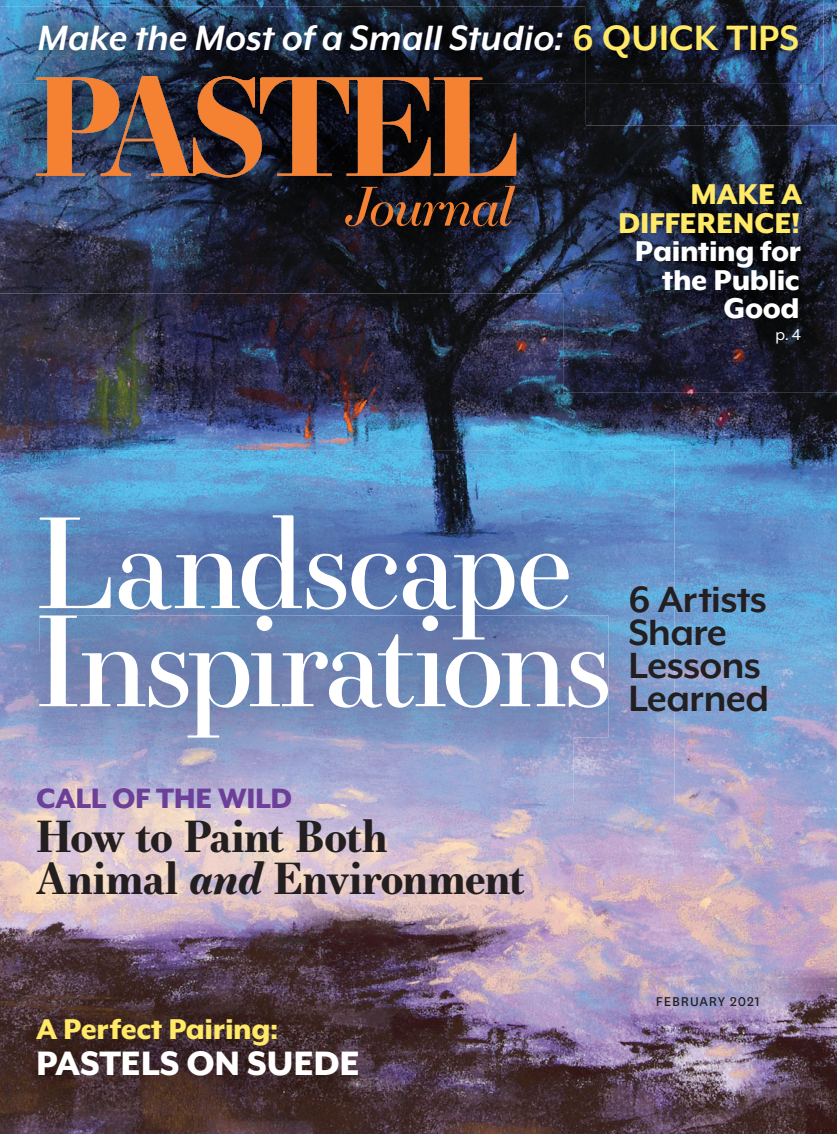
<style>
.page{position:relative;width:837px;height:1134px;background:#fff}
.page>*{position:absolute;margin:0;border:0;box-sizing:border-box;transform-origin:0 0}
.t1{font:123.3px/98.1px "Essonnes Display";letter-spacing:-.03em;color:#fff}
.t2{font:700 43.5px/42px "Essonnes Text";letter-spacing:-.025em;color:#231f20}
.t3{font:700 42px/33px "Mr Eaves XL Mod OT";letter-spacing:-.015em;color:#231f20}
.t4{font:italic 700 40.5px "Mr Eaves XL Mod OT";letter-spacing:.005em;color:#fff}
.t5{font:800 39px "Mr Eaves XL Mod OT";letter-spacing:-.01em;color:#fff}
.t6{font:800 33px/28.5px "Mr Eaves XL Mod OT";letter-spacing:-.01em;color:#ffe966;text-align:right}
.t7{font:800 33px/28.5px "Mr Eaves XL Mod OT";letter-spacing:-.01em;color:#fff;text-align:right}
.t8{font:800 32.25px "Mr Eaves XL Mod OT";letter-spacing:-.01em;color:#6c3f98}
.t9{font:18px "Mr Eaves XL Mod OT";color:#fff}
.t10{font:15px "National";letter-spacing:.06em;color:#231f20}
.s1{font-style:normal;color:#ffe966}
.s2{font-style:italic}
</style>
<div class="page">
<img style="left:0;top:0;width:837px;height:1134px">
<img style="left:638px;top:977px;width:139px;height:49px">
<img style="left:0;top:450px;width:674px;height:202px">
<img style="left:0;top:652px;width:39px;height:82px">
<img style="left:573px;top:652px;width:101px;height:152px">
<img style="left:39px;top:616px;width:569px;height:122px">
<img style="left:563px;top:125px;width:274px;height:268px">
<img style="left:0;top:972px;width:404px;height:153px">
<img style="left:0;top:7px;width:53px;height:287px">
<img style="left:107px;top:83px;width:478px;height:211px">
<img style="left:53px;top:178px;width:54px;height:116px">
<img style="left:563px;top:125px;width:22px;height:169px">
<svg style="left:36px;top:83px;width:480px;height:95px;background:#6f462f"></svg>
<svg style="left:345px;top:186px;width:170px;height:40px;background:#442b20"></svg>
<img style="left:14px;top:0;width:809px;height:83px">
<img style="left:14px;top:7px;width:571px;height:76px">
<img style="left:36px;top:76px;width:446px;height:7px">
<img style="left:0;top:734px;width:573px;height:215px">
<img style="left:383px;top:734px;width:190px;height:4px">
<img style="left:39px;top:734px;width:344px;height:4px">
<p class="t4" style="left:38px;top:18px;width:763px">Make the Most of a Small Studio: <span class="s1">6 QUICK TIPS</span></p>
<p class="t6" style="left:618px;top:180px;width:186px">MAKE A<br>DIFFERENCE!</p>
<p class="t7" style="left:635px;top:237px;width:167px">Painting for the Public<br>Good</p>
<p class="t9" style="left:775px;top:326px;width:27px">p. 4</p>
<h1 class="t1" style="left:36px;top:511px;width:578px">Landscape<br>Inspirations</h1>
<p class="t8" style="left:36px;top:782px;width:258px">CALL OF THE WILD</p>
<p class="t2" style="left:36px;top:815px;width:491px">How to Paint Both<br>Animal <span class="s2">and</span> Environment</p>
<p class="t3" style="left:628px;top:583px;width:142px">6 Artists<br>Share<br>Lessons<br>Learned</p>
<p class="t6" style="left:36px;top:1015px;width:244px">A Perfect Pairing:</p>
<p class="t5" style="left:36px;top:1044px;width:325px">PASTELS ON SUEDE</p>
<p class="t10" style="left:656px;top:991px;width:105px">FEBRUARY 2021</p>
</div>
